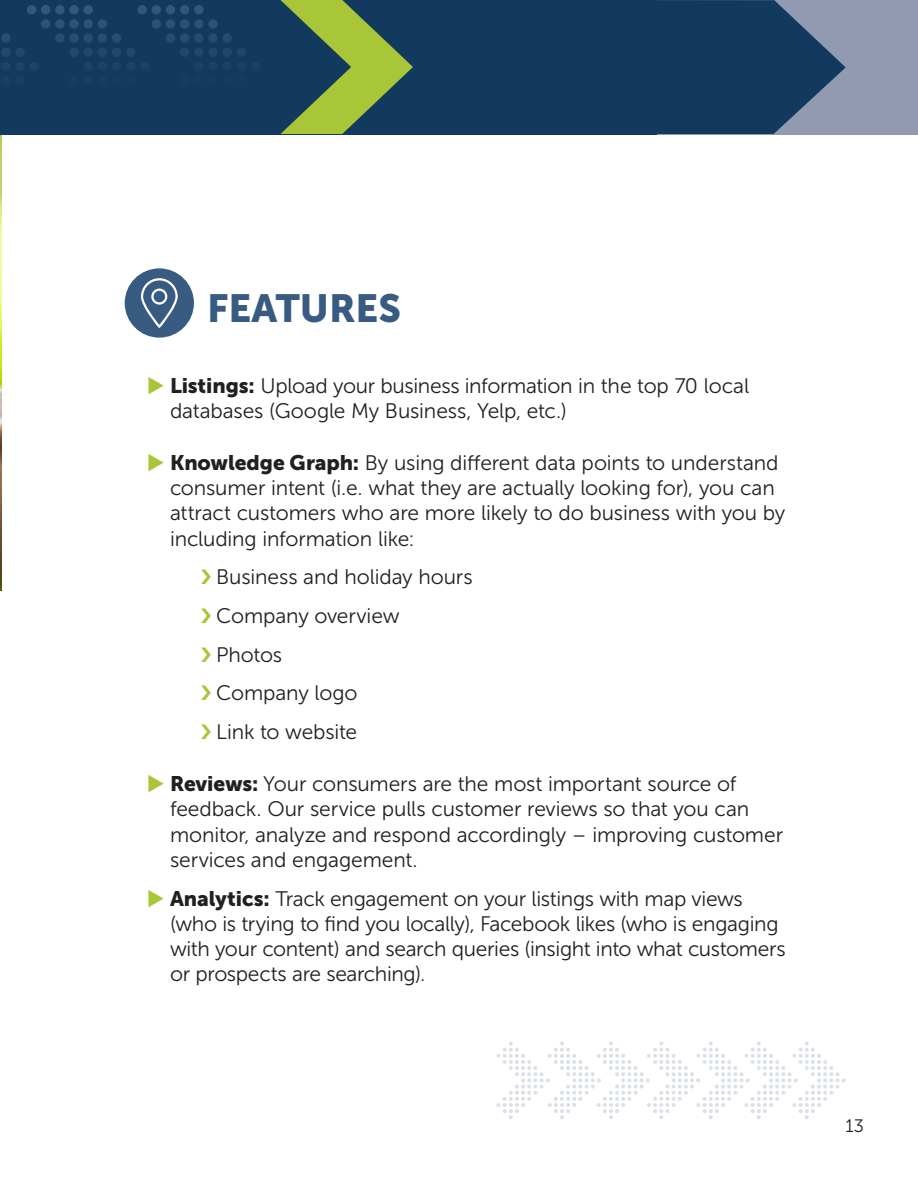
<style>
.page{position:relative;width:918px;height:1188px;background:#fff}
.page>*{position:absolute;margin:0;border:0;box-sizing:border-box;transform-origin:0 0}
.Product{font:39px "Museo Sans 900";color:#375b81}
.Copy-Bullets{font:21px/25.2px "Museo Sans 300";letter-spacing:-.01em;color:#231f20}
.t1{font:18px "Museo Sans 300";color:#231f20}
.s1{color:#a9c638}
.s2{font-family:"Museo Sans 900"}
</style>
<div class="page">
<img style="left:0;top:134px;width:1px;height:457px">
<div style="left:0;top:0;width:771px;height:134px;background:#113a5e"></div>
<svg style="left:1px;top:33px;width:10px;height:10px"></svg>
<div style="left:1px;top:48px;width:10px;height:9px;background:#23496a;border-radius:50%"></div>
<div style="left:1px;top:62px;width:10px;height:9px;background:#1e4466;border-radius:50%"></div>
<div style="left:1px;top:76px;width:10px;height:9px;background:#173f62;border-radius:50%"></div>
<div style="left:15px;top:48px;width:10px;height:9px;background:#23496a;border-radius:50%"></div>
<div style="left:15px;top:62px;width:10px;height:9px;background:#1d4466;border-radius:50%"></div>
<div style="left:15px;top:76px;width:10px;height:9px;background:#173f62;border-radius:50%"></div>
<div style="left:30px;top:62px;width:9px;height:9px;background:#1d4466;border-radius:50%"></div>
<div style="left:27px;top:5px;width:9px;height:10px;background:#365877;border-radius:50%"></div>
<div style="left:41px;top:5px;width:9px;height:10px;background:#355876;border-radius:50%"></div>
<div style="left:41px;top:19px;width:9px;height:10px;background:#2f5372;border-radius:50%"></div>
<div style="left:41px;top:133px;width:9px;height:9px;background:#fff;border-radius:50%"></div>
<svg style="left:55px;top:5px;width:10px;height:10px"></svg>
<svg style="left:55px;top:19px;width:10px;height:10px"></svg>
<svg style="left:55px;top:33px;width:10px;height:10px"></svg>
<div style="left:55px;top:133px;width:10px;height:9px;background:#fff;border-radius:50%"></div>
<svg style="left:69px;top:5px;width:10px;height:10px"></svg>
<svg style="left:69px;top:19px;width:10px;height:10px"></svg>
<svg style="left:69px;top:33px;width:10px;height:10px"></svg>
<div style="left:69px;top:48px;width:10px;height:9px;background:#224869;border-radius:50%"></div>
<div style="left:69px;top:76px;width:10px;height:9px;background:#163e61;border-radius:50%"></div>
<div style="left:69px;top:133px;width:10px;height:9px;background:#fff;border-radius:50%"></div>
<svg style="left:83px;top:5px;width:10px;height:10px"></svg>
<svg style="left:83px;top:19px;width:10px;height:10px"></svg>
<svg style="left:83px;top:33px;width:10px;height:10px"></svg>
<div style="left:83px;top:48px;width:10px;height:9px;background:#224869;border-radius:50%"></div>
<div style="left:83px;top:76px;width:10px;height:9px;background:#163e61;border-radius:50%"></div>
<div style="left:98px;top:19px;width:9px;height:10px;background:#2e5272;border-radius:50%"></div>
<div style="left:98px;top:33px;width:9px;height:10px;background:#284d6d;border-radius:50%"></div>
<div style="left:98px;top:48px;width:9px;height:9px;background:#224869;border-radius:50%"></div>
<div style="left:98px;top:76px;width:9px;height:9px;background:#153d61;border-radius:50%"></div>
<div style="left:112px;top:33px;width:9px;height:10px;background:#284d6d;border-radius:50%"></div>
<div style="left:112px;top:48px;width:9px;height:9px;background:#214769;border-radius:50%"></div>
<div style="left:112px;top:62px;width:9px;height:9px;background:#1c4365;border-radius:50%"></div>
<div style="left:98px;top:62px;width:9px;height:9px;background:#1c4365;border-radius:50%"></div>
<div style="left:83px;top:62px;width:10px;height:9px;background:#1c4365;border-radius:50%"></div>
<div style="left:112px;top:76px;width:9px;height:9px;background:#153d61;border-radius:50%"></div>
<div style="left:126px;top:48px;width:9px;height:9px;background:#214769;border-radius:50%"></div>
<div style="left:126px;top:62px;width:9px;height:9px;background:#1c4365;border-radius:50%"></div>
<div style="left:126px;top:76px;width:9px;height:9px;background:#153d61;border-radius:50%"></div>
<div style="left:140px;top:62px;width:10px;height:9px;background:#1b4264;border-radius:50%"></div>
<svg style="left:137px;top:5px;width:10px;height:10px"></svg>
<div style="left:152px;top:5px;width:9px;height:10px;background:#345775;border-radius:50%"></div>
<div style="left:152px;top:19px;width:9px;height:10px;background:#2d5171;border-radius:50%"></div>
<div style="left:152px;top:133px;width:9px;height:9px;background:#fff;border-radius:50%"></div>
<div style="left:166px;top:5px;width:9px;height:10px;background:#335675;border-radius:50%"></div>
<div style="left:166px;top:19px;width:9px;height:10px;background:#2d5171;border-radius:50%"></div>
<div style="left:166px;top:33px;width:9px;height:10px;background:#274c6d;border-radius:50%"></div>
<div style="left:166px;top:133px;width:9px;height:9px;background:#fff;border-radius:50%"></div>
<div style="left:180px;top:5px;width:9px;height:10px;background:#335675;border-radius:50%"></div>
<div style="left:180px;top:19px;width:9px;height:10px;background:#2d5171;border-radius:50%"></div>
<div style="left:180px;top:33px;width:9px;height:10px;background:#274c6d;border-radius:50%"></div>
<div style="left:180px;top:48px;width:9px;height:9px;background:#204768;border-radius:50%"></div>
<div style="left:180px;top:133px;width:9px;height:9px;background:#fff;border-radius:50%"></div>
<svg style="left:194px;top:5px;width:10px;height:10px"></svg>
<svg style="left:194px;top:19px;width:10px;height:10px"></svg>
<svg style="left:194px;top:33px;width:10px;height:10px"></svg>
<div style="left:194px;top:48px;width:10px;height:9px;background:#204768;border-radius:50%"></div>
<svg style="left:208px;top:19px;width:10px;height:10px"></svg>
<svg style="left:208px;top:33px;width:10px;height:10px"></svg>
<div style="left:208px;top:48px;width:10px;height:9px;background:#204768;border-radius:50%"></div>
<svg style="left:222px;top:33px;width:10px;height:10px"></svg>
<div style="left:222px;top:48px;width:10px;height:9px;background:#204768;border-radius:50%"></div>
<div style="left:222px;top:62px;width:10px;height:9px;background:#1a4164;border-radius:50%"></div>
<div style="left:208px;top:62px;width:10px;height:9px;background:#1a4164;border-radius:50%"></div>
<div style="left:194px;top:62px;width:10px;height:9px;background:#1a4164;border-radius:50%"></div>
<div style="left:237px;top:48px;width:9px;height:9px;background:#1f4668;border-radius:50%"></div>
<div style="left:237px;top:62px;width:9px;height:9px;background:#1a4164;border-radius:50%"></div>
<div style="left:251px;top:62px;width:9px;height:9px;background:#1a4164;border-radius:50%"></div>
<svg style="left:496px;top:1041px;width:350px;height:78px"></svg>
<div style="left:658px;top:0;width:260px;height:134px;background:#929ab2"></div>
<svg style="left:657px;top:0;width:189px;height:134px;fill:#113a5e"></svg>
<svg style="left:280px;top:0;width:133px;height:134px"></svg>
<div style="left:125px;top:268px;width:69px;height:70px;background:#375b81;border-radius:35px"></div>
<svg style="left:141px;top:278px;width:37px;height:50px"></svg>
<p class="Product" style="left:207px;top:287px;width:195px">FEATURES</p>
<p class="Copy-Bullets" style="left:170px;top:373px;width:581px;text-indent:-23px"><span class="s1">◆</span> <span class="s2">Listings:</span> Upload your business information in the top 70 local databases (Google My Business, Yelp, etc.)</p>
<p class="Copy-Bullets" style="left:170px;top:450px;width:617px;text-indent:-23px"><span class="s1">◆</span> <span class="s2">Knowledge Graph:</span> By using different data points to understand consumer intent (i.e. what they are actually looking for), you can attract customers who are more likely to do business with you by including information like:</p>
<p class="Copy-Bullets" style="left:216px;top:565px;width:258px">Business and holiday hours</p>
<p class="Copy-Bullets" style="left:216px;top:603px;width:185px">Company overview</p>
<p class="Copy-Bullets" style="left:216px;top:642px;width:67px">Photos</p>
<p class="Copy-Bullets" style="left:216px;top:681px;width:143px">Company logo</p>
<p class="Copy-Bullets" style="left:216px;top:719px;width:142px">Link to website</p>
<p class="Copy-Bullets" style="left:170px;top:772px;width:615px;text-indent:-23px"><span class="s1">◆</span> <span class="s2">Reviews:</span> Your consumers are the most important source of feedback. Our service pulls customer reviews so that you can monitor, analyze and respond accordingly – improving customer services and engagement.</p>
<p class="Copy-Bullets" style="left:170px;top:886px;width:617px;text-indent:-23px"><span class="s1">◆</span> <span class="s2">Analytics:</span> Track engagement on your listings with map views (who is trying to find you locally), Facebook likes (who is engaging with your content) and search queries (insight into what customers or prospects are searching).</p>
<p class="t1" style="left:845px;top:1116px;width:20px">13</p>
</div>
